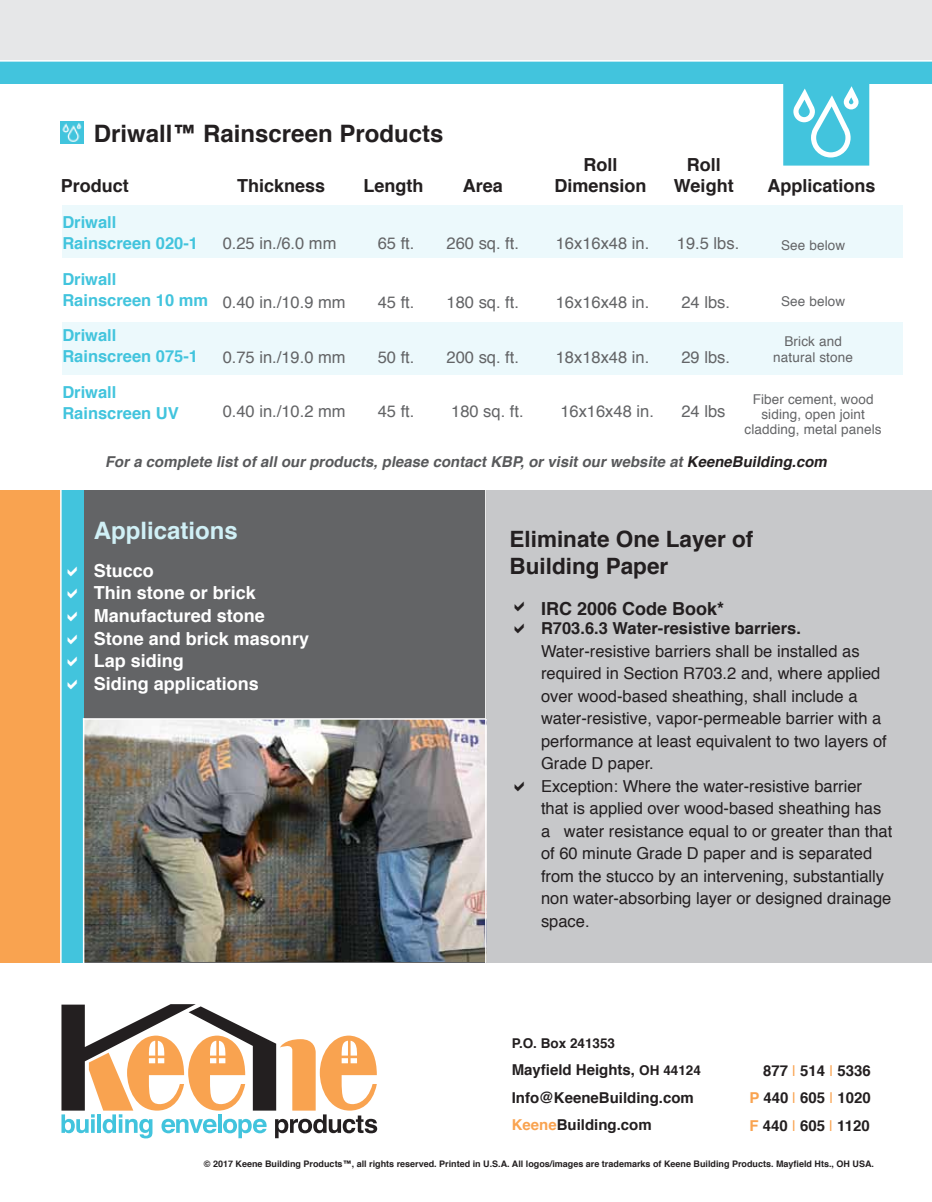
<style>
.page{position:relative;width:932px;height:1202px;background:#fff}
.page>*{position:absolute;margin:0;border:0;box-sizing:border-box;transform-origin:0 0}
.t1{font:700 24px "Helvetica";color:#231f20}
.t2{font:700 24px "Helvetica";color:#d0f0f6}
.t3{font:700 22.5px/27px "Helvetica";color:#231f20}
.t4{font:700 18px/22.5px "Helvetica";color:#fff}
.t5{font:700 18px/21px "Helvetica";color:#231f20;text-align:center}
.t6{font:16.5px/22.5px "Helvetica";color:#231f20}
.t7{font:16.5px "Helvetica";color:#636466}
.t8{font:700 16.5px/21px "Helvetica";color:#42c4dd}
.t9{font:700 16.5px "Helvetica";color:#231f20}
.t10{font:700 15px/27.6px "Helvetica";color:#231f20}
.t11{font:italic 700 15px "Helvetica";color:#58595b}
.t12{font:13.5px/15px "Helvetica";letter-spacing:.01em;color:#636466;text-align:center}
.t13{font:700 13.5px "Helvetica";color:#231f20}
.t14{font:700 9px "Helvetica";color:#231f20}
.s1{color:#231f20}
.s2{font-size:13.5px}
.s3{color:#f9a350}
.s4{font-weight:400;color:#f9a350}
</style>
<div class="page">
<div style="left:0;top:0;width:932px;height:61px;background:#e6e7e8"></div>
<div style="left:0;top:61px;width:932px;height:22px;background:#42c4dd"></div>
<hr style="left:0;top:60px;width:932px;height:2px;background:#fff">
<img style="left:61px;top:121px;width:22px;height:23px">
<svg style="left:783px;top:83px;width:86px;height:83px;background:#63cee3"></svg>
<div style="left:62px;top:322px;width:840px;height:52px;background:#ecf9fc"></div>
<div style="left:62px;top:205px;width:840px;height:52px;background:#ecf9fc"></div>
<svg style="left:61px;top:1004px;width:316px;height:134px"></svg>
<div style="left:459px;top:490px;width:473px;height:472px;background:#c7c8ca"></div>
<div style="left:61px;top:490px;width:425px;height:472px;background:#636466"></div>
<img style="left:84px;top:720px;width:401px;height:241px">
<hr style="left:485px;top:487px;width:1px;height:476px;background:#fff">
<div style="left:61px;top:490px;width:22px;height:472px;background:#42c4dd"></div>
<div style="left:0;top:490px;width:61px;height:472px;background:#f9a350"></div>
<hr style="left:60px;top:487px;width:2px;height:476px;background:#fff">
<hr style="left:83px;top:718px;width:1px;height:246px;background:#fff">
<hr style="left:83px;top:718px;width:402px;height:2px;background:#fff">
<h1 class="t1" style="left:94px;top:115px;width:351px">Driwall™ Rainscreen Products</h1>
<p class="t5" style="left:61px;top:175px;width:70px">Product</p>
<p class="t5" style="left:237px;top:175px;width:90px">Thickness</p>
<p class="t5" style="left:363px;top:175px;width:61px">Length</p>
<p class="t5" style="left:463px;top:175px;width:42px">Area</p>
<p class="t5" style="left:554px;top:154px;width:94px">Roll<br>Dimension</p>
<p class="t5" style="left:674px;top:154px;width:61px">Roll<br>Weight</p>
<p class="t5" style="left:767px;top:175px;width:110px">Applications</p>
<p class="t8" style="left:62px;top:212px;width:137px">Driwall<br>Rainscreen 020-1</p>
<p class="t8" style="left:62px;top:269px;width:147px">Driwall<br>Rainscreen 10 mm</p>
<p class="t8" style="left:62px;top:325px;width:137px">Driwall<br>Rainscreen 075-1</p>
<p class="t8" style="left:62px;top:382px;width:118px">Driwall<br>Rainscreen UV</p>
<p class="t7" style="left:223px;top:230px;width:115px">0.25 in./6.0 mm</p>
<p class="t7" style="left:378px;top:230px;width:38px">65 ft.</p>
<p class="t7" style="left:446px;top:230px;width:74px">260 sq. ft.</p>
<p class="t7" style="left:556px;top:230px;width:95px">16x16x48 in.</p>
<p class="t7" style="left:677px;top:230px;width:64px">19.5 lbs.</p>
<p class="t12" style="left:781px;top:238px;width:66px">See below</p>
<p class="t7" style="left:223px;top:289px;width:124px">0.40 in./10.9 mm</p>
<p class="t7" style="left:378px;top:289px;width:38px">45 ft.</p>
<p class="t7" style="left:446px;top:289px;width:74px">180 sq. ft.</p>
<p class="t7" style="left:556px;top:289px;width:95px">16x16x48 in.</p>
<p class="t7" style="left:681px;top:289px;width:50px">24 lbs.</p>
<p class="t7" style="left:223px;top:344px;width:124px">0.75 in./19.0 mm</p>
<p class="t7" style="left:378px;top:344px;width:38px">50 ft.</p>
<p class="t7" style="left:446px;top:344px;width:74px">200 sq. ft.</p>
<p class="t7" style="left:556px;top:344px;width:95px">18x18x48 in.</p>
<p class="t7" style="left:681px;top:344px;width:50px">29 lbs.</p>
<p class="t7" style="left:223px;top:398px;width:124px">0.40 in./10.2 mm</p>
<p class="t7" style="left:378px;top:398px;width:38px">45 ft.</p>
<p class="t7" style="left:451px;top:398px;width:74px">180 sq. ft.</p>
<p class="t7" style="left:560px;top:398px;width:95px">16x16x48 in.</p>
<p class="t7" style="left:681px;top:398px;width:46px">24 lbs</p>
<p class="t12" style="left:781px;top:294px;width:66px">See below</p>
<p class="t12" style="left:773px;top:333px;width:81px;line-height:16.2px">Brick and natural stone</p>
<p class="t12" style="left:744px;top:392px;width:139px">Fiber cement, wood siding, open joint cladding, metal panels</p>
<p class="t11" style="left:105px;top:450px;width:727px">Fora complete listofallourproducts,please contactKBP,orvisitourwebsite at<span class="s1">KeeneBuilding.com</span></p>
<h1 class="t2" style="left:94px;top:512px;width:146px">Applications</h1>
<p class="t4" style="left:94px;top:560px;width:217px">Stucco<br>Thin stone or brick<br>Manufactured stone<br>Stone and brick masonry<br>Lap siding<br>Siding applications</p>
<h2 class="t3" style="left:509px;top:526px;width:245px">Eliminate One Layer of<br>Building Paper</h2>
<p class="t5" style="left:541px;top:598px;width:185px">IRC 2006 Code Book*</p>
<p class="t9" style="left:541px;top:615px;width:261px">R703.6.3 Water-resistive barriers.</p>
<p class="t6" style="left:541px;top:640px;width:353px">Water-resistive barriers shall be installed as required in Section R703.2 and, where applied over wood-based sheathing, shall include a water-resistive, vapor-permeable barrier with a performance at least equivalent to two layers of Grade D paper.<br>Exception: Where the water-resistive barrier that is applied over wood-based sheathing has a water resistance equal to or greater than that of 60 minute Grade D paper and is separated from the stucco by an intervening, substantially non water-absorbing layer or designed drainage space.</p>
<p class="t13" style="left:512px;top:1032px;width:105px">P.O. Box 241353</p>
<p class="t10" style="left:512px;top:1056px;width:191px">Mayfield Heights, <span class="s2">OH 44124<br></span>Info@KeeneBuilding.com<br><span class="s3">Keene</span>Building.com</p>
<p class="t10" style="left:749px;top:1056px;width:123px;text-align:justify;text-indent:14px">877 <span class="s4">|</span> 514 <span class="s4">|</span> 5336<br><span class="s3">P</span> 440 <span class="s4">|</span> 605 <span class="s4">|</span> 1020<br><span class="s3">F</span> 440 <span class="s4">|</span> 605 <span class="s4">|</span> 1120</p>
<p class="t14" style="left:204px;top:1157px;width:671px">© 2017 Keene Building Products™, all rights reserved. Printed in U.S.A. All logos/images are trademarks of Keene Building Products. Mayfield Hts., OH USA.</p>
</div>
